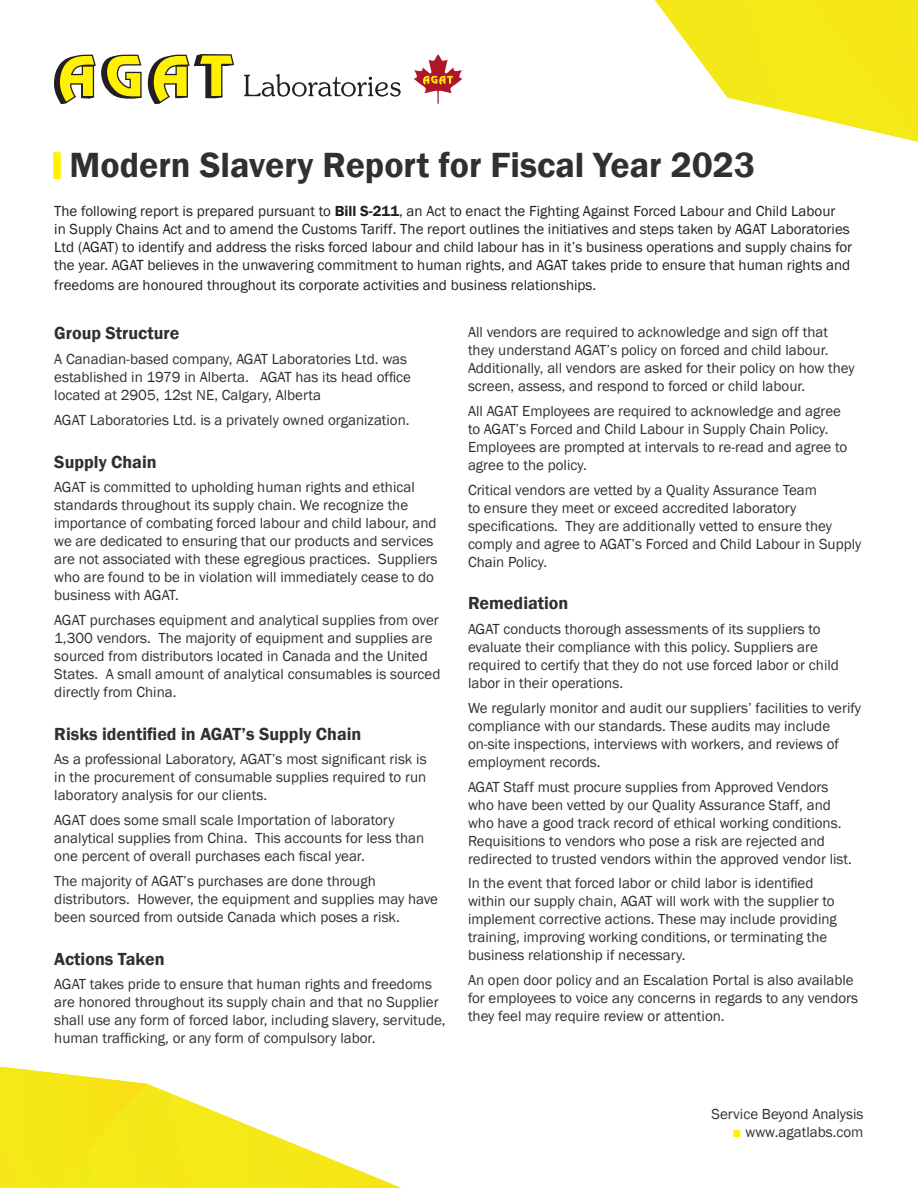
<style>
.page{position:relative;width:918px;height:1188px;background:#fff}
.page>*{position:absolute;margin:0;border:0;box-sizing:border-box;transform-origin:0 0}
.t1{font:600 36px "Franklin Gothic";color:#312f30}
.t2{font:600 18px "Franklin Gothic";color:#312f30}
.t3{font:15px/18px "Franklin Gothic";color:#312f30}
.t4{font:15px/18px "Franklin Gothic";color:#231f20}
.s1{font-weight:600}
.s2{color:#fff101}
</style>
<div class="page">
<svg style="left:655px;top:0;width:263px;height:142px"></svg>
<svg style="left:0;top:1067px;width:401px;height:121px"></svg>
<svg style="left:54px;top:54px;width:180px;height:50px"></svg>
<svg style="left:244px;top:74px;width:157px;height:23px"></svg>
<svg style="left:414px;top:55px;width:48px;height:49px"></svg>
<div style="left:53px;top:152px;width:8px;height:27px;background:#fff101"></div>
<p class="t1" style="left:70px;top:143px;width:687px">Modern Slavery Report for Fiscal Year 2023</p>
<p class="t4" style="left:54px;top:203px;width:799px">The following report is prepared pursuant to <span class="s1">Bill S-211</span>, an Act to enact the Fighting Against Forced Labour and Child Labour<br>in Supply Chains Act and to amend the Customs Tariff. The report outlines the initiatives and steps taken by AGAT Laboratories Ltd (AGAT) to identify and address the risks forced labour and child labour has in it’s business operations and supply chains for the year. AGAT believes in the unwavering commitment to human rights, and AGAT takes pride to ensure that human rights and</p>
<p class="t4" style="left:54px;top:276px;width:544px">freedoms are honoured throughout its corporate activities and business relationships.</p>
<p class="t2" style="left:54px;top:322px;width:127px">Group Structure</p>
<p class="t3" style="left:54px;top:351px;width:358px">A Canadian-based company, AGAT Laboratories Ltd. was established in 1979 in Alberta. AGAT has its head office located at 2905, 12st NE, Calgary, Alberta</p>
<p class="t3" style="left:54px;top:411px;width:357px">AGAT Laboratories Ltd. is a privately owned organization.</p>
<p class="t2" style="left:54px;top:450px;width:104px">Supply Chain</p>
<p class="t3" style="left:54px;top:479px;width:385px">AGAT is committed to upholding human rights and ethical standards throughout its supply chain. We recognize the importance of combating forced labour and child labour, and we are dedicated to ensuring that our products and services are not associated with these egregious practices. Suppliers who are found to be in violation will immediately cease to do business with AGAT.</p>
<p class="t3" style="left:54px;top:611px;width:388px">AGAT purchases equipment and analytical supplies from over 1,300 vendors. The majority of equipment and supplies are sourced from distributors located in Canada and the United States. A small amount of analytical consumables is sourced directly from China.</p>
<p class="t2" style="left:54px;top:723px;width:309px">Risks identified in AGAT’s Supply Chain</p>
<p class="t3" style="left:54px;top:751px;width:374px;text-align:justify">As a professional Laboratory, AGAT’s most significant risk is in the procurement of consumable supplies required to run laboratory analysis for our clients.</p>
<p class="t3" style="left:54px;top:811px;width:372px">AGAT does some small scale Importation of laboratory analytical supplies from China. This accounts for less than one percent of overall purchases each fiscal year.</p>
<p class="t3" style="left:54px;top:872px;width:385px">The majority of AGAT’s purchases are done through distributors. However, the equipment and supplies may have been sourced from outside Canada which poses a risk.</p>
<p class="t2" style="left:54px;top:947px;width:112px">Actions Taken</p>
<p class="t3" style="left:54px;top:976px;width:393px">AGAT takes pride to ensure that human rights and freedoms are honored throughout its supply chain and that no Supplier shall use any form of forced labor, including slavery, servitude, human trafficking, or any form of compulsory labor.</p>
<p class="t3" style="left:468px;top:324px;width:388px">All vendors are required to acknowledge and sign off that they understand AGAT’s policy on forced and child labour.<br>Additionally, all vendors are asked for their policy on how they screen, assess, and respond to forced or child labour.</p>
<p class="t3" style="left:468px;top:402px;width:381px">All AGAT Employees are required to acknowledge and agree to AGAT’s Forced and Child Labour in Supply Chain Policy.<br>Employees are prompted at intervals to re-read and agree to agree to the policy.</p>
<p class="t3" style="left:468px;top:481px;width:395px">Critical vendors are vetted by a Quality Assurance Team<br>to ensure they meet or exceed accredited laboratory specifications. They are additionally vetted to ensure they comply and agree to AGAT’s Forced and Child Labour in Supply Chain Policy.</p>
<p class="t2" style="left:468px;top:592px;width:102px">Remediation</p>
<p class="t3" style="left:468px;top:621px;width:372px">AGAT conducts thorough assessments of its suppliers to evaluate their compliance with this policy. Suppliers are required to certify that they do not use forced labor or child labor in their operations.</p>
<p class="t3" style="left:468px;top:699px;width:395px">We regularly monitor and audit our suppliers’ facilities to verify compliance with our standards. These audits may include on-site inspections, interviews with workers, and reviews of employment records.</p>
<p class="t3" style="left:468px;top:778px;width:385px">AGAT Staff must procure supplies from Approved Vendors who have been vetted by our Quality Assurance Staff, and who have a good track record of ethical working conditions.<br>Requisitions to vendors who pose a risk are rejected and redirected to trusted vendors within the approved vendor list.</p>
<p class="t3" style="left:468px;top:875px;width:370px">In the event that forced labor or child labor is identified within our supply chain, AGAT will work with the supplier to implement corrective actions. These may include providing training, improving working conditions, or terminating the business relationship if necessary.</p>
<p class="t3" style="left:468px;top:972px;width:392px">An open door policy and an Escalation Portal is also available for employees to voice any concerns in regards to any vendors they feel may require review or attention.</p>
<p class="t3" style="left:712px;top:1105px;width:153px">Service Beyond Analysis</p>
<p class="t3" style="left:733px;top:1123px;width:132px"><span class="s2">■</span> www.agatlabs.com</p>
</div>
